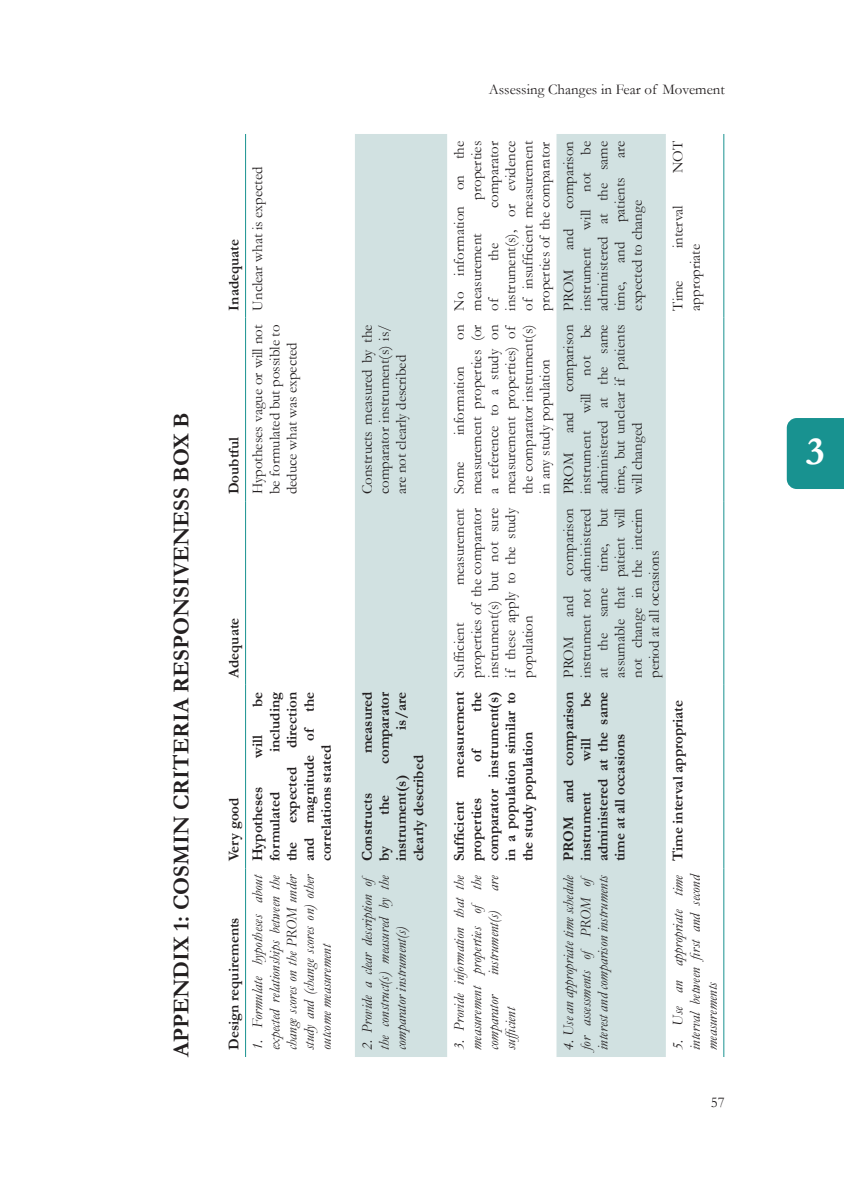
<style>
.page{position:relative;width:844px;height:1191px;background:#fff}
.page>*{position:absolute;margin:0;border:0;box-sizing:border-box;transform-origin:0 0}
.t1{font:700 40.25px "Garamond";color:#fff}
.t2{font:700 22.75px "Garamond";color:#231f20}
.t3{font:14.88px/17.2px "Garamond";color:#231f20;text-align:justify}
.t4{font:italic 14.88px/17.2px "Garamond";letter-spacing:-.005em;color:#231f20;text-align:justify}
.t5{font:700 14.88px/17.2px "Garamond";color:#231f20;text-align:justify}
</style>
<div class="page">
<div style="left:786px;top:418px;width:57px;height:71px;background:#189290"></div>
<svg style="left:355px;top:134px;width:310px;height:923px;fill:#d1e1e1"></svg>
<hr style="left:245px;top:868px;width:1px;height:189px;background:#189290">
<hr style="left:245px;top:685px;width:1px;height:183px;background:#189290">
<hr style="left:245px;top:501px;width:1px;height:184px;background:#189290">
<hr style="left:245px;top:317px;width:1px;height:184px;background:#189290">
<hr style="left:245px;top:134px;width:1px;height:183px;background:#189290">
<hr style="left:723px;top:868px;width:1px;height:189px;background:#189290">
<hr style="left:723px;top:685px;width:1px;height:183px;background:#189290">
<hr style="left:723px;top:501px;width:1px;height:184px;background:#189290">
<hr style="left:723px;top:317px;width:1px;height:184px;background:#189290">
<hr style="left:723px;top:134px;width:1px;height:183px;background:#189290">
<h2 class="t2" style="left:166px;top:1057px;width:646px;rotate:-90deg">APPENDIX 1: COSMIN CRITERIA RESPONSIVENESS BOX B</h2>
<p class="t5" style="left:225px;top:310px;width:73px;rotate:-90deg">Inadequate</p>
<p class="t5" style="left:225px;top:494px;width:59px;rotate:-90deg">Doubtful</p>
<p class="t3" style="left:248px;top:310px;width:145px;rotate:-90deg">Unclear what is expected</p>
<p class="t3" style="left:248px;top:494px;width:171px;rotate:-90deg">Hypotheses vague or will not be formulated but possible to deduce what was expected</p>
<p class="t5" style="left:225px;top:678px;width:62px;rotate:-90deg">Adequate</p>
<p class="t5" style="left:225px;top:861px;width:65px;rotate:-90deg">Very good</p>
<p class="t5" style="left:225px;top:1050px;width:134px;rotate:-90deg">Design requirements</p>
<p class="t5" style="left:266px;top:861px;width:171px;text-indent:109px;rotate:-90deg">including the expected direction and magnitude of the correlations stated</p>
<p class="t5" style="left:249px;top:707px;width:17px;rotate:-90deg">be</p>
<p class="t5" style="left:249px;top:758px;width:24px;rotate:-90deg">will</p>
<p class="t5" style="left:249px;top:861px;width:77px;rotate:-90deg">Hypotheses</p>
<p class="t5" style="left:266px;top:861px;width:71px;rotate:-90deg">formulated</p>
<p class="t4" style="left:248px;top:1050px;width:177px;rotate:-90deg">1. Formulate hypotheses about expected relationships between the change scores on the PROM under study and (change scores on) other outcome measurement</p>
<p class="t3" style="left:358px;top:494px;width:171px;rotate:-90deg">Constructs measured by the comparator instrument(s) is/ are not clearly described</p>
<p class="t5" style="left:375px;top:764px;width:74px;rotate:-90deg">comparator</p>
<p class="t5" style="left:358px;top:753px;width:63px;rotate:-90deg">measured</p>
<p class="t5" style="left:392px;top:730px;width:39px;rotate:-90deg">is/are</p>
<p class="t5" style="left:409px;top:861px;width:108px;rotate:-90deg">clearly described</p>
<p class="t5" style="left:392px;top:861px;width:88px;rotate:-90deg">instrument(s)</p>
<p class="t5" style="left:358px;top:861px;width:70px;rotate:-90deg">Constructs</p>
<p class="t5" style="left:375px;top:815px;width:21px;rotate:-90deg">the</p>
<p class="t5" style="left:375px;top:861px;width:17px;rotate:-90deg">by</p>
<p class="t4" style="left:358px;top:1050px;width:179px;text-align:left;rotate:-90deg">2. Provide a clear description of the construct(s) measured by the comparator instrument(s)</p>
<p class="t3" style="left:488px;top:80px;width:237px">Assessing Changes in Fear of Movement</p>
<p class="t3" style="left:484px;top:310px;width:171px;text-indent:103px;rotate:-90deg">comparator instrument(s), or evidence of insufficient measurement properties of the comparator</p>
<p class="t3" style="left:450px;top:310px;width:171px;rotate:-90deg">No information on the measurement</p>
<p class="t3" style="left:467px;top:199px;width:60px;rotate:-90deg">properties</p>
<p class="t3" style="left:484px;top:261px;width:20px;rotate:-90deg">the</p>
<p class="t3" style="left:484px;top:310px;width:15px;rotate:-90deg">of</p>
<p class="t3" style="left:450px;top:494px;width:171px;text-indent:154px;rotate:-90deg">on measurement properties (or a reference to a study on measurement properties) of the comparator instrument(s) in any study population</p>
<p class="t3" style="left:450px;top:435px;width:71px;rotate:-90deg">information</p>
<p class="t3" style="left:450px;top:494px;width:34px;rotate:-90deg">Some</p>
<p class="t3" style="left:450px;top:678px;width:171px;text-indent:92px;rotate:-90deg">measurement properties of the comparator instrument(s) but not sure if these apply to the study population</p>
<p class="t3" style="left:450px;top:678px;width:57px;rotate:-90deg">Sufficient</p>
<p class="t5" style="left:450px;top:777px;width:87px;rotate:-90deg">measurement</p>
<p class="t5" style="left:467px;top:861px;width:171px;text-indent:150px;rotate:-90deg">the comparator instrument(s) in a population similar to the study population</p>
<p class="t5" style="left:467px;top:762px;width:15px;rotate:-90deg">of</p>
<p class="t5" style="left:467px;top:861px;width:66px;rotate:-90deg">properties</p>
<p class="t5" style="left:450px;top:861px;width:61px;rotate:-90deg">Sufficient</p>
<p class="t4" style="left:450px;top:1050px;width:176px;rotate:-90deg">3. Provide information that the measurement properties of the comparator instrument(s)</p>
<p class="t4" style="left:484px;top:890px;width:17px;rotate:-90deg">are</p>
<p class="t4" style="left:501px;top:1050px;width:45px;rotate:-90deg">sufficient</p>
<p class="t3" style="left:559px;top:310px;width:171px;text-indent:102px;rotate:-90deg">comparison instrument will not be administered at the same time,</p>
<p class="t3" style="left:610px;top:158px;width:19px;rotate:-90deg">are</p>
<p class="t3" style="left:610px;top:222px;width:46px;rotate:-90deg">patients</p>
<p class="t3" style="left:628px;top:310px;width:112px;rotate:-90deg">expected to change</p>
<p class="t3" style="left:559px;top:250px;width:23px;rotate:-90deg">and</p>
<p class="t3" style="left:610px;top:263px;width:23px;rotate:-90deg">and</p>
<p class="t3" style="left:559px;top:310px;width:43px;rotate:-90deg">PROM</p>
<p class="t3" style="left:559px;top:494px;width:171px;text-indent:102px;rotate:-90deg">comparison instrument will not be administered at the same time, but unclear if patients will changed</p>
<p class="t3" style="left:559px;top:433px;width:23px;rotate:-90deg">and</p>
<p class="t3" style="left:559px;top:494px;width:43px;rotate:-90deg">PROM</p>
<p class="t3" style="left:559px;top:678px;width:171px;text-indent:102px;rotate:-90deg">comparison instrument not administered at the same time, but assumable that patient will not change in the interim period at all occasions</p>
<p class="t3" style="left:559px;top:617px;width:23px;rotate:-90deg">and</p>
<p class="t3" style="left:559px;top:678px;width:43px;rotate:-90deg">PROM</p>
<p class="t5" style="left:560px;top:861px;width:171px;rotate:-90deg">PROM and comparison instrument</p>
<p class="t5" style="left:577px;top:861px;width:171px;text-indent:154px;rotate:-90deg">be administered at the same time at all occasions</p>
<p class="t5" style="left:577px;top:760px;width:24px;rotate:-90deg">will</p>
<p class="t4" style="left:559px;top:1050px;width:179px;text-align:left;rotate:-90deg">4. Use an appropriate time schedule for assessments of PROM of interest and comparison instruments</p>
<p class="t3" style="left:668px;top:173px;width:34px;rotate:-90deg">NOT</p>
<p class="t3" style="left:668px;top:248px;width:45px;rotate:-90deg">interval</p>
<p class="t3" style="left:686px;top:310px;width:68px;rotate:-90deg">appropriate</p>
<p class="t3" style="left:668px;top:310px;width:32px;rotate:-90deg">Time</p>
<p class="t5" style="left:669px;top:861px;width:163px;rotate:-90deg">Time interval appropriate</p>
<p class="t4" style="left:668px;top:1050px;width:178px;rotate:-90deg">5. Use an appropriate time interval between first and second measurements</p>
<p class="t3" style="left:710px;top:1093px;width:15px">57</p>
<h1 class="t1" style="left:805px;top:424px;width:20px">3</h1>
</div>
